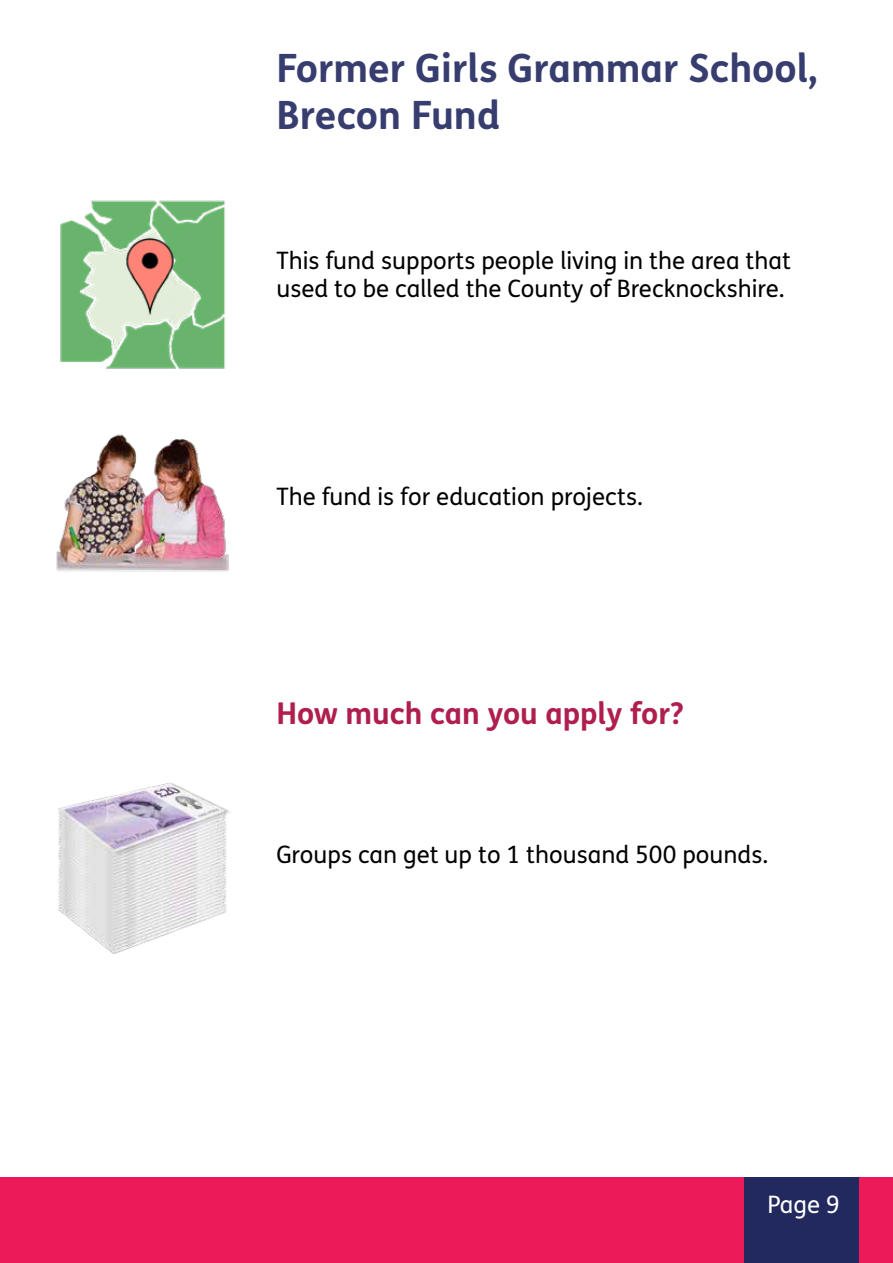
<style>
.page{position:relative;width:893px;height:1263px;background:#fff}
.page>*{position:absolute;margin:0;border:0;box-sizing:border-box;transform-origin:0 0}
.t1{font:700 39px/46.8px "FS Me Pro";color:#373e6f}
.t2{font:700 30px "FS Me Pro";color:#b01e4d}
.Bodytext{font:24px/28.8px "FS Me Pro";color:#000}
.t3{font:24px "FS Me Pro";color:#fff}
</style>
<div class="page">
<div style="left:0;top:1177px;width:893px;height:86px;background:#ed1a59"></div>
<div style="left:744px;top:1177px;width:115px;height:86px;background:#21295f"></div>
<img style="left:56px;top:434px;width:173px;height:138px">
<img style="left:60px;top:200px;width:166px;height:169px">
<img style="left:112px;top:226px;width:76px;height:100px">
<img style="left:58px;top:783px;width:172px;height:171px">
<h2 class="t1" style="left:276px;top:43px;width:543px">Former Girls Grammar School,<br>Brecon Fund</h2>
<p class="Bodytext" style="left:276px;top:245px;width:516px">This fund supports people living in the area that used to be called the County of Brecknockshire.</p>
<p class="Bodytext" style="left:276px;top:481px;width:368px">The fund is for education projects.</p>
<h3 class="t2" style="left:276px;top:690px;width:409px">How much can you apply for?</h3>
<p class="Bodytext" style="left:276px;top:840px;width:493px">Groups can get up to 1 thousand 500 pounds.</p>
<p class="t3" style="left:768px;top:1188px;width:74px">Page 9</p>
</div>
